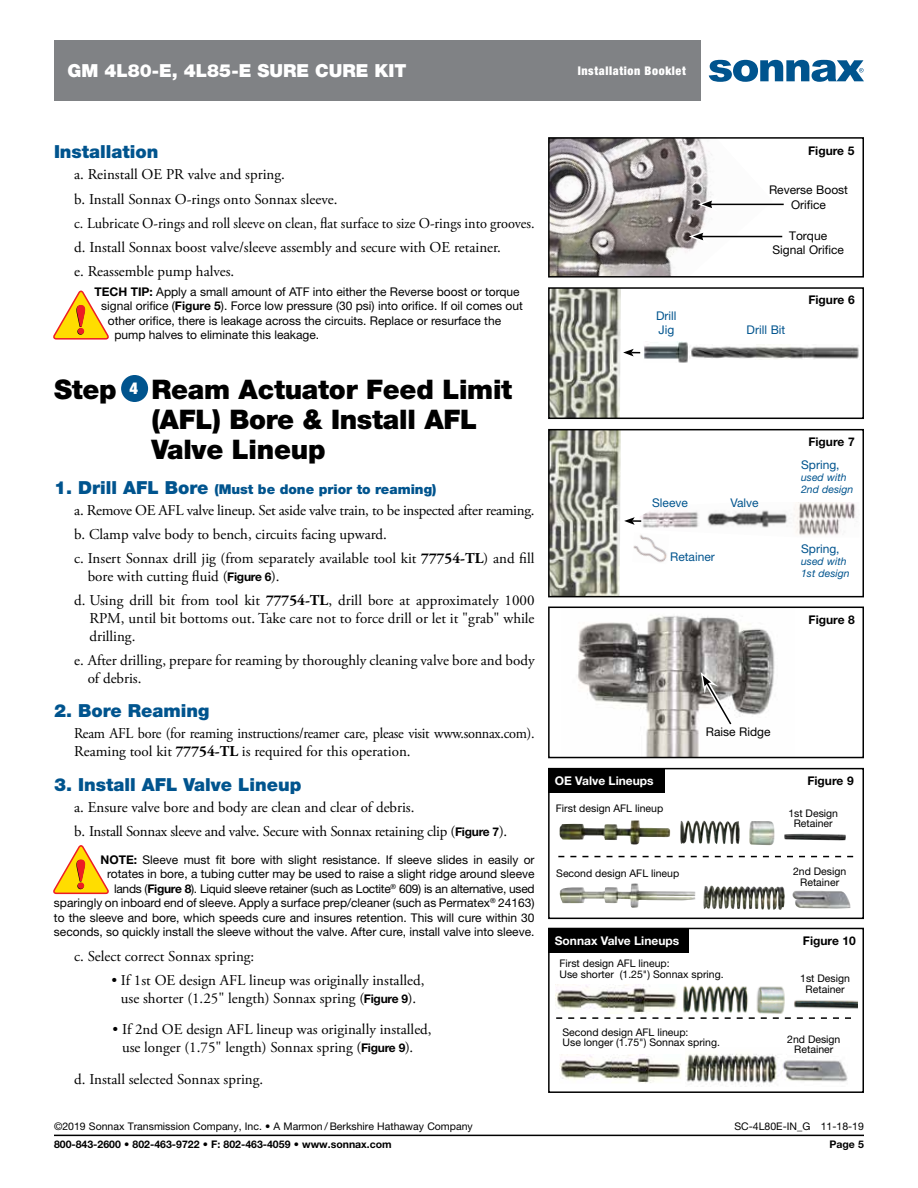
<style>
.page{position:relative;width:918px;height:1188px;background:#fff}
.page>*{position:absolute;margin:0;border:0;box-sizing:border-box;transform-origin:0 0}
.t1{font:900 27px/30px "Helvetica Neue LT Std";letter-spacing:-.01em;color:#000}
.t2{font:900 18px "Helvetica Neue LT Std";color:#00548e}
.t3{font:900 18px "Helvetica Neue LT Std";color:#fff}
.t4{font:900 condensed 16.5px "Helvetica Neue LT Std";color:#fff}
.t5{font:15px/24.2px "Adobe Garamond Pro";color:#000}
.t6{font:15px/18px "Adobe Garamond Pro";letter-spacing:-.02em;color:#000;scale:.95 1}
.t7{font:15px/24px "Adobe Garamond Pro";letter-spacing:-.02em;color:#000}
.t8{font:900 13.5px "Helvetica Neue LT Std";color:#00548e}
.t9{font:12px/14.4px "Helvetica Neue LT Std";color:#000;text-align:center}
.t10{font:12px/14.4px "Helvetica Neue LT Std";color:#00548e}
.t11{font:700 12px "Helvetica Neue LT Std";color:#000}
.t12{font:700 12px "Helvetica Neue LT Std";color:#fff}
.t13{font:900 condensed 12px "Helvetica Neue LT Std";letter-spacing:.05em;color:#fff}
.t14{font:10.5px/10.5px "Helvetica Neue LT Std";color:#000;text-align:center}
.t15{font:700 10.5px "Helvetica Neue LT Std";color:#000}
.t16{font:italic 10.5px/12px "Helvetica Neue LT Std";color:#00548e}
.s1{font-weight:700}
.s2{font-size:18px}
.s3{font-family:"Helvetica Neue LT Std";font-weight:700;font-size:12px}
</style>
<div class="page">
<svg style="left:53px;top:291px;width:56px;height:49px"></svg>
<div style="left:121px;top:375px;width:27px;height:27px;background:#00548e;border-radius:50%"></div>
<svg style="left:53px;top:845px;width:56px;height:49px"></svg>
<img style="left:551px;top:140px;width:162px;height:135px">
<div style="left:548px;top:137px;width:316px;height:141px;border:2px solid #000"></div>
<div style="left:701px;top:234px;width:81px;height:5px;background:#bfbfbf"></div>
<hr style="left:701px;top:236px;width:81px;height:1px;background:#000">
<svg style="left:689px;top:229px;width:21px;height:15px"></svg>
<svg style="left:719px;top:203px;width:65px;height:3px"></svg>
<hr style="left:710px;top:204px;width:74px;height:1px;background:#000">
<svg style="left:698px;top:197px;width:21px;height:15px"></svg>
<img style="left:577px;top:616px;width:198px;height:139px">
<div style="left:548px;top:607px;width:316px;height:151px;border:2px solid #000"></div>
<svg style="left:701px;top:672px;width:36px;height:58px"></svg>
<div style="left:548px;top:768px;width:316px;height:151px;border:2px solid #000"></div>
<img style="left:559px;top:883px;width:137px;height:25px">
<img style="left:559px;top:820px;width:177px;height:25px">
<svg style="left:558px;top:856px;width:295px;height:1px"></svg>
<div style="left:548px;top:768px;width:116px;height:24px;background:#000"></div>
<div style="left:548px;top:928px;width:316px;height:165px;border:2px solid #000"></div>
<img style="left:683px;top:985px;width:174px;height:29px">
<img style="left:556px;top:984px;width:121px;height:29px">
<div style="left:548px;top:929px;width:141px;height:24px;background:#000"></div>
<img style="left:685px;top:1053px;width:163px;height:30px">
<img style="left:560px;top:1054px;width:121px;height:29px">
<svg style="left:556px;top:1017px;width:295px;height:2px"></svg>
<img style="left:551px;top:432px;width:70px;height:162px">
<div style="left:548px;top:429px;width:316px;height:168px;border:2px solid #000"></div>
<img style="left:640px;top:502px;width:217px;height:33px">
<svg style="left:624px;top:517px;width:17px;height:8px"></svg>
<img style="left:633px;top:533px;width:36px;height:30px">
<img style="left:551px;top:290px;width:70px;height:126px">
<div style="left:548px;top:287px;width:316px;height:132px;border:2px solid #000"></div>
<img style="left:644px;top:341px;width:44px;height:21px">
<img style="left:689px;top:344px;width:170px;height:15px">
<svg style="left:623px;top:349px;width:17px;height:7px"></svg>
<hr style="left:54px;top:1135px;width:810px;height:1px;background:#000">
<svg style="left:709px;top:60px;width:155px;height:22px"></svg>
<div style="left:54px;top:40px;width:647px;height:61px;background:#808285"></div>
<p class="t3" style="left:68px;top:60px;width:340px">GM 4L80-E, 4L85-E SURE CURE KIT</p>
<p class="t13" style="left:578px;top:63px;width:110px">Installation Booklet</p>
<p class="t2" style="left:54px;top:140px;width:106px">Installation</p>
<p class="t5" style="left:74px;top:163px;width:462px">a. Reinstall OE PR valve and spring.<br>b. Install Sonnax O-rings onto Sonnax sleeve.<br>c. Lubricate O-rings and roll sleeve on clean, flat surface to size O-rings into grooves. d. Install Sonnax boost valve/sleeve assembly and secure with OE retainer.<br>e. Reassemble pump halves.</p>
<p class="t9" style="left:94px;top:284px;width:427px"><span class="s1">TECH TIP:</span> Apply a small amount of ATF into either the Reverse boost or torque</p>
<p class="t9" style="left:101px;top:299px;width:423px">signal orifice (<span class="s1">Figure 5</span>). Force low pressure (30 psi) into orifice. If oil comes out</p>
<p class="t9" style="left:108px;top:313px;width:395px">other orifice, there is leakage across the circuits. Replace or resurface the</p>
<p class="t9" style="left:115px;top:328px;width:206px">pump halves to eliminate this leakage.</p>
<h1 class="t1" style="left:54px;top:374px;width:64px">Step</h1>
<h1 class="t1" style="left:151px;top:374px;width:362px">Ream Actuator Feed Limit (AFL) Bore &amp; Install AFL<br>Valve Lineup</h1>
<p class="t8" style="left:54px;top:481px;width:384px"><span class="s2">1. Drill AFL Bore</span> (Must be done prior to reaming)</p>
<p class="t5" style="left:74px;top:499px;width:462px">a. Remove OE AFL valve lineup. Set aside valve train, to be inspected after reaming. b. Clamp valve body to bench, circuits facing upward.<br>c. Insert Sonnax drill jig (from separately available tool kit <span class="s1">77754-TL</span>) and fill</p>
<p class="t5" style="left:74px;top:565px;width:462px;text-indent:14px">bore with cutting fluid (<span class="s3">Figure 6</span>).<br>d. Using drill bit from tool kit <span class="s1">77754-TL</span>, drill bore at approximately 1000</p>
<p class="t5" style="left:89px;top:610px;width:447px;line-height:18px">RPM, until bit bottoms out. Take care not to force drill or let it "grab" while drilling.</p>
<p class="t5" style="left:88px;top:652px;width:448px;line-height:18px;text-indent:-13px">e. After drilling, prepare for reaming by thoroughly cleaning valve bore and body of debris.</p>
<p class="t2" style="left:54px;top:700px;width:157px">2. Bore Reaming</p>
<p class="t6" style="left:74px;top:725px;width:486px">Ream AFL bore (for reaming instructions/reamer care, please visit www.sonnax.com).<br>Reaming tool kit <span class="s1">77754-TL</span> is required for this operation.</p>
<p class="t2" style="left:54px;top:774px;width:249px">3. Install AFL Valve Lineup</p>
<p class="t7" style="left:74px;top:796px;width:435px">a. Ensure valve bore and body are clean and clear of debris.<br>b. Install Sonnax sleeve and valve. Secure with Sonnax retaining clip (<span class="s3">Figure 7</span>).</p>
<p class="t9" style="left:54px;top:852px;width:482px;text-align:right"><span class="s1">NOTE:</span> Sleeve must fit bore with slight resistance. If sleeve slides in easily or<br>rotates in bore, a tubing cutter may be used to raise a slight ridge around sleeve<br>lands (<span class="s1">Figure 8</span>). Liquid sleeve retainer (such as Loctite<sup>®</sup> 609) is an alternative, used<br>sparingly on inboard end of sleeve. Apply a surface prep/cleaner (such as Permatex<sup>®</sup> 24163) to the sleeve and bore, which speeds cure and insures retention. This will cure within 30 seconds, so quickly install the sleeve without the valve. After cure, install valve into sleeve.</p>
<p class="t5" style="left:74px;top:944px;width:182px">c. Select correct Sonnax spring:</p>
<p class="t5" style="left:111px;top:972px;width:315px;line-height:18px;text-align:center">• If 1st OE design AFL lineup was originally installed, use shorter (1.25" length) Sonnax spring (<span class="s3">Figure 9</span>).</p>
<p class="t5" style="left:113px;top:1021px;width:321px;line-height:18px;text-align:center">• If 2nd OE design AFL lineup was originally installed, use longer (1.75" length) Sonnax spring (<span class="s3">Figure 9</span>).</p>
<p class="t5" style="left:74px;top:1067px;width:191px">d. Install selected Sonnax spring.</p>
<p class="t4" style="left:130px;top:378px;width:10px">4</p>
<p class="t11" style="left:808px;top:144px;width:48px">Figure 5</p>
<p class="t9" style="left:769px;top:183px;width:80px">Reverse Boost<br>Orifice</p>
<p class="t9" style="left:772px;top:228px;width:73px">Torque<br>Signal Orifice</p>
<p class="t10" style="left:656px;top:308px;width:22px">Drill<br>Jig</p>
<p class="t10" style="left:747px;top:322px;width:40px">Drill Bit</p>
<p class="t11" style="left:808px;top:292px;width:48px">Figure 6</p>
<p class="t10" style="left:652px;top:495px;width:37px">Sleeve</p>
<p class="t10" style="left:730px;top:495px;width:30px">Valve</p>
<p class="t10" style="left:670px;top:550px;width:46px">Retainer</p>
<p class="t11" style="left:808px;top:435px;width:48px">Figure 7</p>
<p class="t10" style="left:801px;top:458px;width:40px">Spring,</p>
<p class="t16" style="left:801px;top:471px;width:54px">used with<br>2nd design</p>
<p class="t10" style="left:801px;top:541px;width:40px">Spring,</p>
<p class="t16" style="left:801px;top:555px;width:50px">used with<br>1st design</p>
<p class="t11" style="left:809px;top:612px;width:48px">Figure 8</p>
<p class="t12" style="left:555px;top:773px;width:100px">OE Valve Lineups</p>
<p class="t9" style="left:706px;top:724px;width:66px">Raise Ridge</p>
<p class="t11" style="left:807px;top:774px;width:48px">Figure 9</p>
<p class="t14" style="left:556px;top:802px;width:109px">First design AFL lineup</p>
<p class="t14" style="left:556px;top:868px;width:125px">Second design AFL lineup</p>
<p class="t12" style="left:555px;top:933px;width:126px">Sonnax Valve Lineups</p>
<p class="t14" style="left:560px;top:958px;width:166px;text-align:left">First design AFL lineup:<br>Use shorter (1.25") Sonnax spring.</p>
<p class="t14" style="left:563px;top:1027px;width:159px;text-align:left">Second design AFL lineup:<br>Use longer (1.75") Sonnax spring.</p>
<p class="t14" style="left:788px;top:807px;width:51px">1st Design<br>Retainer</p>
<p class="t14" style="left:793px;top:866px;width:55px">2nd Design<br>Retainer</p>
<p class="t11" style="left:803px;top:933px;width:55px">Figure 10</p>
<p class="t14" style="left:800px;top:973px;width:51px">1st Design<br>Retainer</p>
<p class="t14" style="left:787px;top:1033px;width:55px">2nd Design<br>Retainer</p>
<p class="t14" style="left:54px;top:1121px;width:420px">©2019 Sonnax Transmission Company, Inc. • A Marmon / Berkshire Hathaway Company</p>
<p class="t14" style="left:734px;top:1121px;width:131px">SC-4L80E-IN_G 11-18-19</p>
<p class="t15" style="left:54px;top:1138px;width:339px">800-843-2600 • 802-463-9722 • F: 802-463-4059 • www.sonnax.com</p>
<p class="t15" style="left:829px;top:1138px;width:36px">Page 5</p>
</div>
